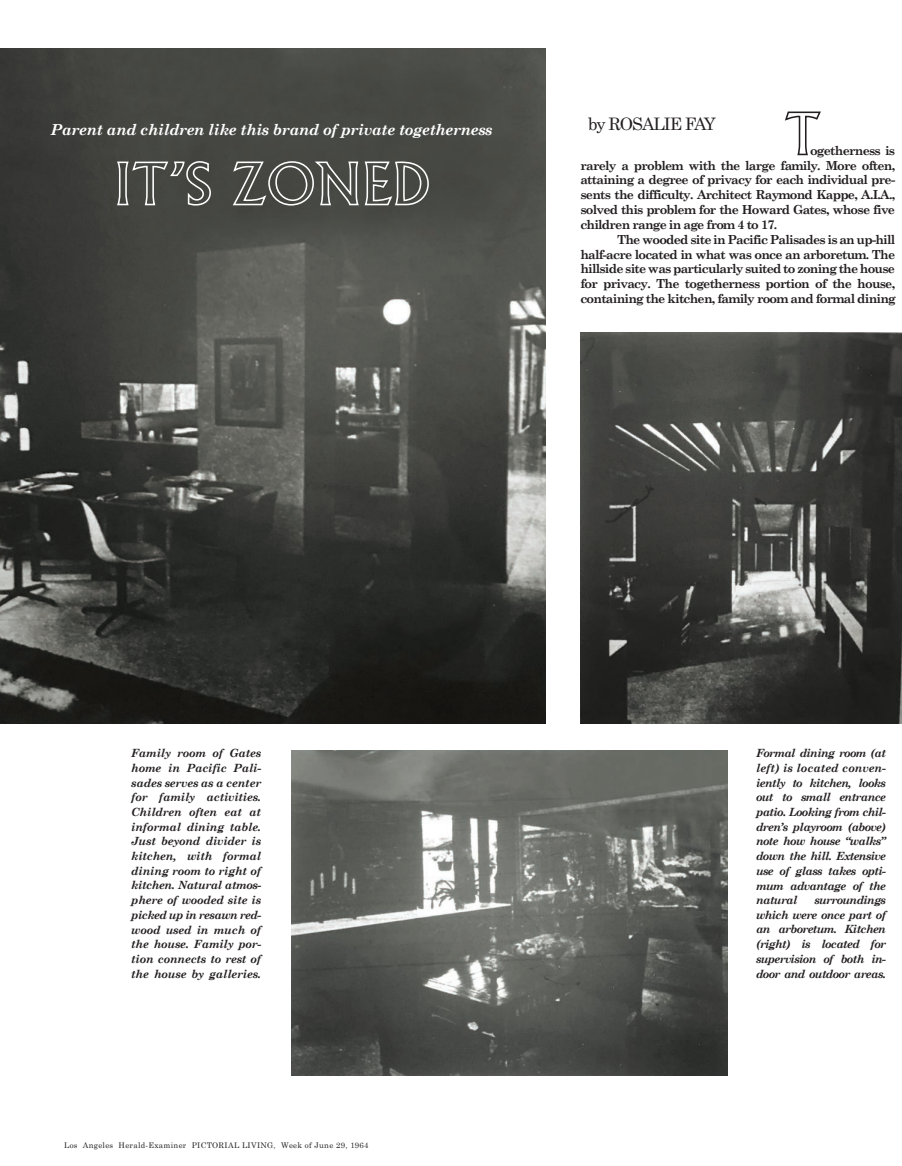
<style>
.page{position:relative;width:902px;height:1166px;background:#fff}
.page>*{position:absolute;margin:0;border:0;box-sizing:border-box;transform-origin:0 0}
.t1{font:17.25px "Century";letter-spacing:-.06em;color:#231f20}
.t2{font:italic 700 15.25px "Century Schoolbook";letter-spacing:-.025em;color:#fff}
.t3{font:700 12.5px/14.9px "Century Schoolbook";letter-spacing:-.06em;color:#231f20;text-align:justify}
.t4{font:italic 700 11.38px/14.8px "Century Schoolbook";letter-spacing:-.06em;color:#231f20;text-align:justify}
.t5{font:7.75px "Century Schoolbook";letter-spacing:.04em;color:#231f20}
</style>
<div class="page">
<img style="left:580px;top:332px;width:321px;height:392px">
<img style="left:291px;top:750px;width:437px;height:325px">
<img style="left:0;top:48px;width:546px;height:676px">
<svg style="left:116px;top:160px;width:96px;height:46px;background:#636460"></svg>
<svg style="left:231px;top:160px;width:198px;height:46px;background:#686965"></svg>
<svg style="left:785px;top:111px;width:36px;height:45px"></svg>
<h2 class="t2" style="left:51px;top:120px;width:443px">Parent and children like this brand of private togetherness</h2>
<h1 class="t1" style="left:588px;top:109px;width:129px">by ROSALIE FAY</h1>
<p class="t3" style="left:580px;top:143px;width:316px;text-indent:230px">ogetherness is rarely a problem with the large family. More often, attaining a degree of privacy for each individual pre&shy;sents the difficulty. Architect Raymond Kappe, A.I.A., solved this problem for the Howard Gates, whose five children range in age from 4 to 17.</p>
<p class="t3" style="left:580px;top:232px;width:317px;text-indent:37px">The wooded site in Pacific Palisades is an up-hill half-acre located in what was once an arboretum. The hillside site was particularly suited to zoning the house for privacy. The togetherness portion of the house, containing the kitchen, family room and formal dining</p>
<p class="t4" style="left:131px;top:745px;width:131px">Family room of Gates home in Pacific Pali&shy;sades serves as a center for family activities.<br>Children often eat at informal dining table.<br>Just beyond divider is kitchen, with formal dining room to right of kitchen. Natural atmos&shy;phere of wooded site is picked up in resawn red&shy;wood used in much of the house. Family por&shy;tion connects to rest of the house by galleries.</p>
<p class="t4" style="left:756px;top:746px;width:131px">Formal dining room (at left) is located conven&shy;iently to kitchen, looks out to small entrance patio. Looking from chil&shy;dren’s playroom (above) note how house “walks” down the hill. Extensive use of glass takes opti&shy;mum advantage of the natural</p>
<p class="t4" style="left:756px;top:892px;width:131px;text-indent:58px">surroundings which were once part of an arboretum. Kitchen (right) is located for supervision of both in&shy;door and outdoor areas.</p>
<p class="t5" style="left:64px;top:1141px;width:306px">Los Angeles Herald-Examiner PICTORIAL LIVING, Week of June 29, 1964</p>
</div>
